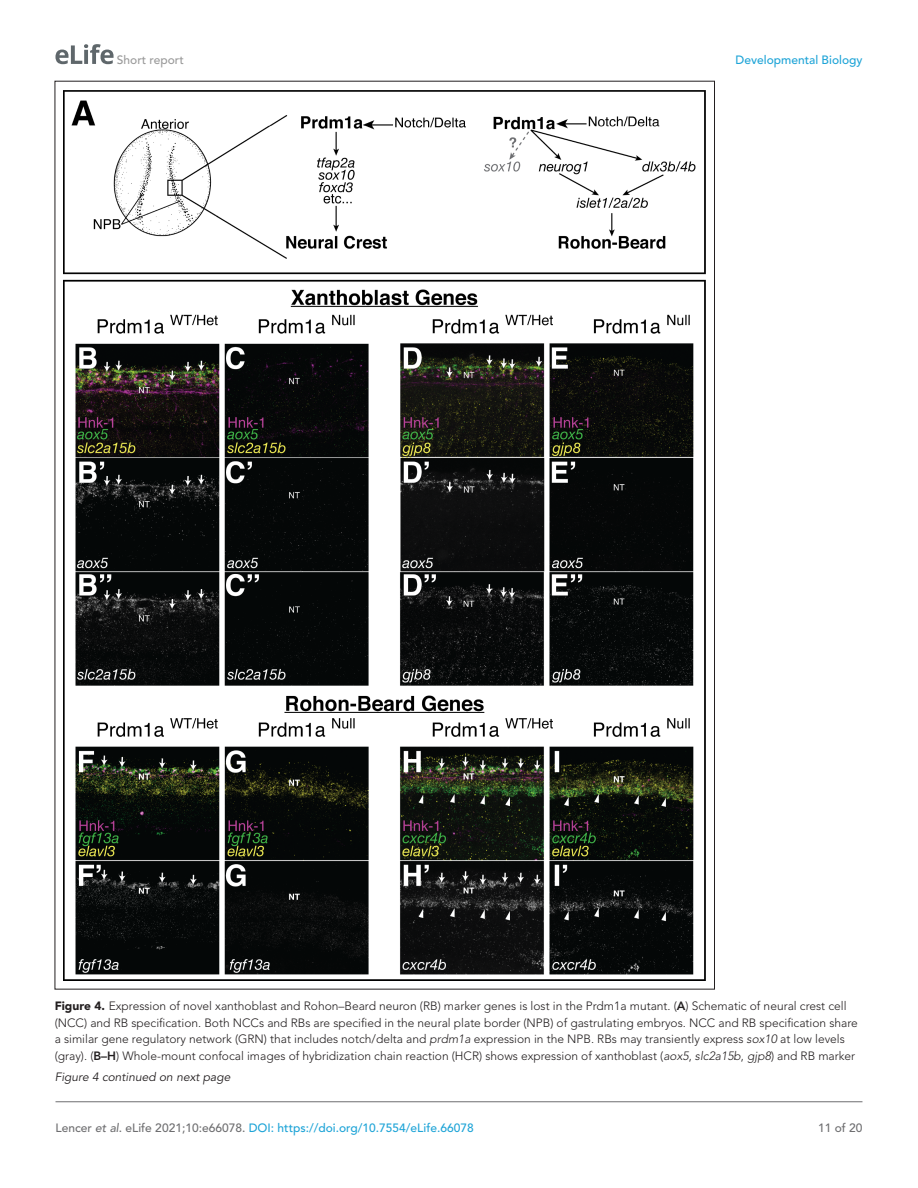
<style>
.page{position:relative;width:918px;height:1188px;background:#fff}
.page>*{position:absolute;margin:0;border:0;box-sizing:border-box;transform-origin:0 0}
.t1{font:300 12px/16.5px "Avenir LT Std";color:#231f20}
.t2{font:500 12px "Avenir LT Std";color:#1ea4d7}
.t3{font:italic 12px "Avenir LT Std";color:#231f20}
.t4{font:500 12px "Avenir LT Std";color:#9a9a9a}
.t5{font:500 12px "Avenir LT Std";color:#6e6e70}
.s1{font-weight:900}
.s2{font-weight:800}
.s3{font-style:italic}
.s4{color:#6e6e70}
.s5{font-style:italic;color:#6e6e70}
</style>
<div class="page">
<svg style="left:55px;top:44px;width:59px;height:20px"></svg>
<hr style="left:56px;top:1101px;width:806px;height:1px;background:#6e6e70">
<img style="left:64px;top:90px;width:642px;height:890px">
<p class="t4" style="left:117px;top:53px;width:68px">Short report</p>
<p class="t2" style="left:736px;top:53px;width:128px">Developmental Biology</p>
<p class="t1" style="left:55px;top:998px;width:805px"><span class="s1">Figure 4.</span> Expression of novel xanthoblast and Rohon–Beard neuron (RB) marker genes is lost in the Prdm1a mutant. (<span class="s2">A</span>) Schematic of neural crest cell (NCC) and RB specification. Both NCCs and RBs are specified in the neural plate border (NPB) of gastrulating embryos. NCC and RB specification share a similar gene regulatory network (GRN) that includes notch/delta and <span class="s3">prdm1a</span> expression in the NPB. RBs may transiently express <span class="s3">sox10</span> at low levels (gray). (<span class="s2">B–H</span>) Whole-mount confocal images of hybridization chain reaction (HCR) shows expression of xanthoblast (<span class="s3">aox5</span>, <span class="s3">slc2a15b</span>, <span class="s3">gjp8</span>) and RB marker</p>
<p class="t3" style="left:55px;top:1070px;width:177px">Figure 4 continued on next page</p>
<p class="t2" style="left:56px;top:1121px;width:420px"><span class="s4">Lencer</span> <span class="s5">et al</span><span class="s4">. eLife 2021;10:e66078.</span> DOI: https://doi.org/10.7554/eLife.66078</p>
<p class="t5" style="left:818px;top:1121px;width:46px">11 of 20</p>
</div>
